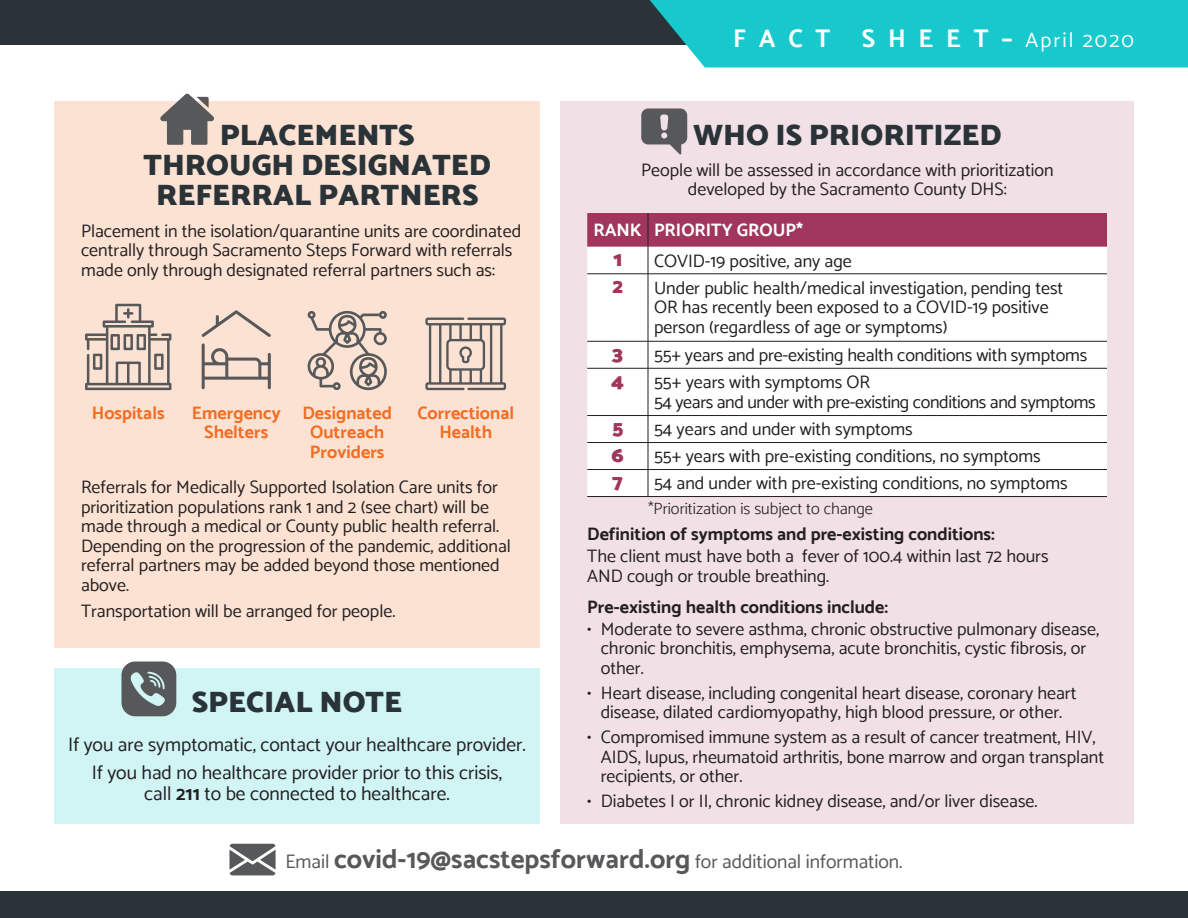
<style>
.page{position:relative;width:1188px;height:918px;background:#fff}
.page>*{position:absolute;margin:0;border:0;box-sizing:border-box;transform-origin:0 0}
.t1{font:900 30px/30px "Catamaran";color:#293338;text-align:center}
.t2{font:700 25.5px "Catamaran";letter-spacing:.5em;color:#fff}
.t3{font:900 21px "Catamaran";color:#a1365c}
.t4{font:19.5px/21px "Catamaran";color:#231f20;text-align:center}
.t5{font:19.5px "Catamaran";color:#57585a}
.t6{font:18px/19.5px "Catamaran";color:#231f20}
.t7{font:700 18px "Catamaran";color:#231f20}
.t8{font:18px/19.5px "Catamaran";letter-spacing:-.02em;color:#231f20}
.t9{font:700 18px/19.5px "Catamaran";color:#f26e24;text-align:center}
.t10{font:700 18px "Catamaran";color:#fff}
.t11{font:300 16.5px "Catamaran";color:#231f20}
.s1{font-weight:400;font-size:21px}
.s2{font-weight:700}
.s3{font-weight:700;font-size:27px}
</style>
<div class="page">
<div style="left:54px;top:668px;width:486px;height:156px;background:#d1f4f5"></div>
<div style="left:54px;top:101px;width:486px;height:547px;background:#fce2d3"></div>
<svg style="left:160px;top:93px;width:54px;height:52px"></svg>
<div style="left:560px;top:101px;width:574px;height:722px;background:#f1e1e7"></div>
<div style="left:587px;top:275px;width:520px;height:221px;background:#fff"></div>
<svg style="left:587px;top:213px;width:520px;height:61px;background:#c88da2"></svg>
<hr style="left:587px;top:274px;width:61px;height:1px;background:#231f20">
<hr style="left:648px;top:274px;width:459px;height:1px;background:#231f20">
<hr style="left:648px;top:274px;width:1px;height:67px;background:#231f20">
<hr style="left:587px;top:341px;width:61px;height:1px;background:#231f20">
<hr style="left:648px;top:341px;width:459px;height:1px;background:#231f20">
<svg style="left:648px;top:341px;width:1px;height:27px"></svg>
<hr style="left:587px;top:368px;width:61px;height:1px;background:#231f20">
<hr style="left:648px;top:368px;width:459px;height:1px;background:#231f20">
<hr style="left:648px;top:368px;width:1px;height:47px;background:#231f20">
<hr style="left:587px;top:415px;width:61px;height:1px;background:#231f20">
<hr style="left:648px;top:415px;width:459px;height:1px;background:#231f20">
<hr style="left:587px;top:442px;width:61px;height:1px;background:#231f20">
<hr style="left:648px;top:442px;width:459px;height:1px;background:#231f20">
<hr style="left:587px;top:469px;width:61px;height:1px;background:#231f20">
<hr style="left:648px;top:469px;width:459px;height:1px;background:#231f20">
<svg style="left:648px;top:416px;width:1px;height:80px"></svg>
<hr style="left:587px;top:496px;width:61px;height:1px;background:#231f20">
<hr style="left:648px;top:496px;width:459px;height:1px;background:#231f20">
<svg style="left:641px;top:108px;width:46px;height:47px"></svg>
<div style="left:0;top:0;width:931px;height:45px;background:#293338"></div>
<div style="left:650px;top:0;width:538px;height:67px;background:#17c9cc"></div>
<div style="left:0;top:891px;width:1188px;height:27px;background:#293338"></div>
<svg style="left:230px;top:844px;width:46px;height:31px"></svg>
<svg style="left:425px;top:318px;width:81px;height:72px"></svg>
<svg style="left:85px;top:304px;width:86px;height:86px"></svg>
<svg style="left:201px;top:310px;width:70px;height:80px"></svg>
<svg style="left:307px;top:311px;width:80px;height:80px"></svg>
<svg style="left:122px;top:662px;width:54px;height:54px"></svg>
<p class="t2" style="left:733px;top:23px;width:402px">FACT SHEET–<span class="s1">April 2020</span></p>
<p class="t1" style="left:143px;top:119px;width:349px">PLACEMENTS<br>THROUGH DESIGNATED<br>REFERRAL PARTNERS</p>
<p class="t1" style="left:693px;top:119px;width:310px">WHO IS PRIORITIZED</p>
<p class="t6" style="left:641px;top:160px;width:414px;text-align:center">People will be assessed in accordance with prioritization developed by the Sacramento County DHS:</p>
<p class="t6" style="left:81px;top:221px;width:442px">Placement in the isolation/quarantine units are coordinated centrally through Sacramento Steps Forward with referrals made only through designated referral partners such as:</p>
<p class="t9" style="left:92px;top:403px;width:74px">Hospitals</p>
<p class="t9" style="left:192px;top:403px;width:90px">Emergency<br>Shelters</p>
<p class="t9" style="left:302px;top:403px;width:91px">Designated<br>Outreach<br>Providers</p>
<p class="t9" style="left:417px;top:403px;width:98px">Correctional<br>Health</p>
<p class="t6" style="left:81px;top:477px;width:431px">Referrals for Medically Supported Isolation Care units for prioritization populations rank 1 and 2 (see chart) will be made through a medical or County public health referral.<br>Depending on the progression of the pandemic, additional referral partners may be added beyond those mentioned above.</p>
<p class="t6" style="left:81px;top:601px;width:316px">Transportation will be arranged for people.</p>
<p class="t1" style="left:192px;top:686px;width:212px">SPECIAL NOTE</p>
<p class="t4" style="left:68px;top:734px;width:459px">If you are symptomatic, contact your healthcare provider.</p>
<p class="t4" style="left:92px;top:761px;width:412px">If you had no healthcare provider prior to this crisis, call <span class="s2">211</span> to be connected to healthcare.</p>
<p class="t10" style="left:593px;top:219px;width:50px">RANK</p>
<p class="t10" style="left:654px;top:219px;width:151px">PRIORITY GROUP*</p>
<p class="t3" style="left:613px;top:247px;width:11px">1</p>
<p class="t6" style="left:654px;top:251px;width:199px">COVID-19 positive, any age</p>
<p class="t3" style="left:612px;top:274px;width:12px">2</p>
<p class="t6" style="left:654px;top:278px;width:411px">Under public health/medical investigation, pending test<br>OR has recently been exposed to a COVID-19 positive person (regardless of age or symptoms)</p>
<p class="t3" style="left:612px;top:341px;width:13px">3</p>
<p class="t6" style="left:654px;top:345px;width:435px">55+ years and pre-existing health conditions with symptoms</p>
<p class="t3" style="left:611px;top:368px;width:14px">4</p>
<p class="t8" style="left:654px;top:372px;width:443px">55+ years with symptoms OR<br>54 years and under with pre-existing conditions and symptoms</p>
<p class="t3" style="left:612px;top:415px;width:13px">5</p>
<p class="t6" style="left:654px;top:419px;width:260px">54 years and under with symptoms</p>
<p class="t3" style="left:611px;top:442px;width:14px">6</p>
<p class="t6" style="left:654px;top:446px;width:388px">55+ years with pre-existing conditions, no symptoms</p>
<p class="t3" style="left:612px;top:469px;width:12px">7</p>
<p class="t6" style="left:654px;top:473px;width:415px">54 and under with pre-existing conditions, no symptoms</p>
<p class="t11" style="left:648px;top:498px;width:226px">*Prioritization is subject to change</p>
<p class="t7" style="left:587px;top:524px;width:409px">Definition of symptoms and pre-existing conditions:</p>
<p class="t6" style="left:587px;top:546px;width:463px">The client must have both a fever of 100.4 within last 72 hours<br>AND cough or trouble breathing.</p>
<p class="t7" style="left:587px;top:596px;width:302px">Pre-existing health conditions include:</p>
<p class="t6" style="left:601px;top:619px;width:500px;text-indent:-14px">• Moderate to severe asthma, chronic obstructive pulmonary disease, chronic bronchitis, emphysema, acute bronchitis, cystic fibrosis, or other.</p>
<p class="t6" style="left:587px;top:683px;width:491px;text-align:center">• Heart disease, including congenital heart disease, coronary heart disease, dilated cardiomyopathy, high blood pressure, or other.</p>
<p class="t6" style="left:601px;top:727px;width:505px;text-indent:-14px">• Compromised immune system as a result of cancer treatment, HIV,<br>AIDS, lupus, rheumatoid arthritis, bone marrow and organ transplant recipients, or other.</p>
<p class="t6" style="left:587px;top:791px;width:452px">• Diabetes I or II, chronic kidney disease, and/or liver disease.</p>
<p class="t5" style="left:285px;top:849px;width:619px">Email <span class="s3">covid-19@sacstepsforward.org</span> for additional information.</p>
</div>
